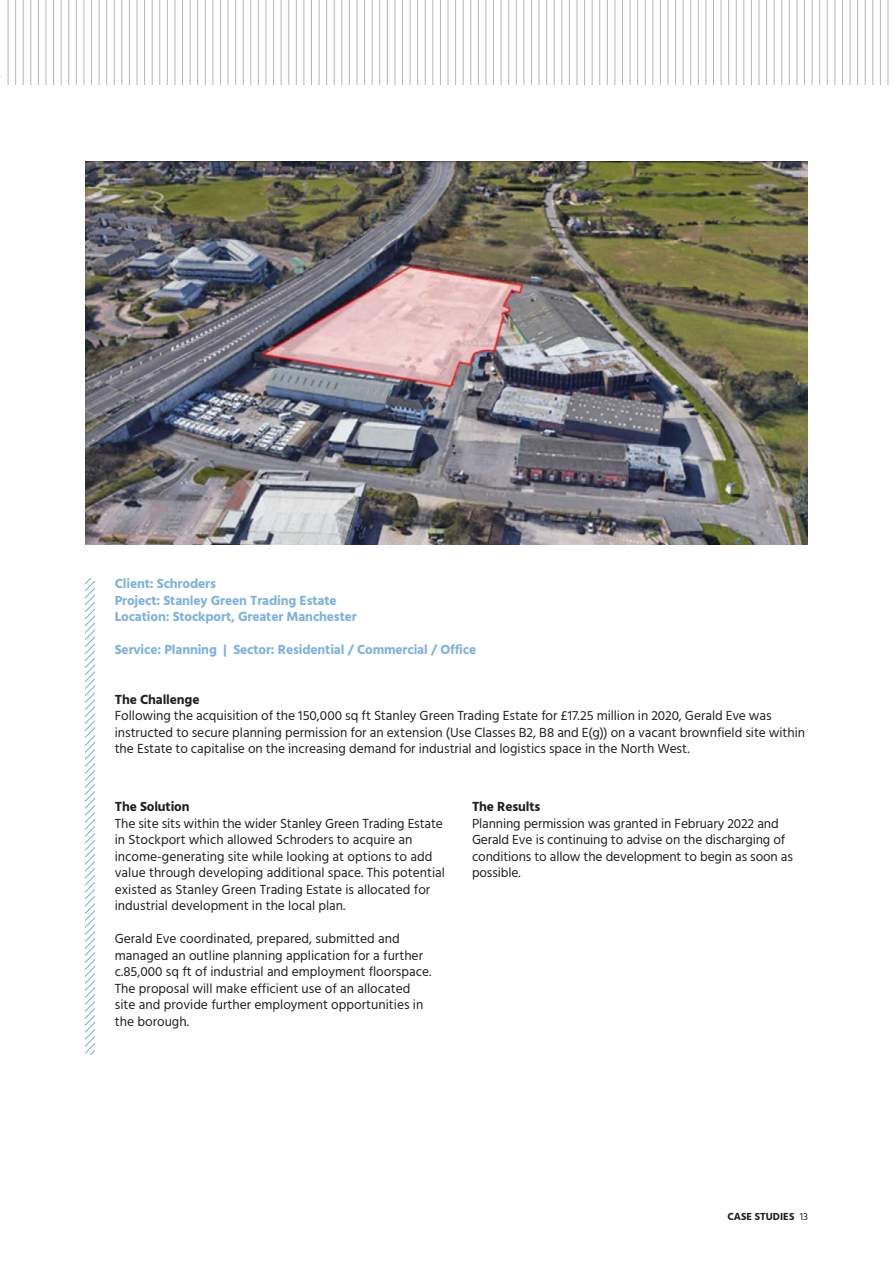
<style>
.page{position:relative;width:893px;height:1263px;background:#fff}
.page>*{position:absolute;margin:0;border:0;box-sizing:border-box;transform-origin:0 0}
.t1{font:13.5px/16.5px "Hind";color:#231f20}
.t2{font:700 13.5px "Hind";letter-spacing:-.01em;color:#7cb1df}
.t3{font:700 13.5px "Hind";letter-spacing:-.01em;color:#231f20}
.t4{font:700 10.5px "Hind";color:#231f20}
.s1{font-weight:400}
</style>
<div class="page">
<img style="left:85px;top:162px;width:723px;height:382px">
<svg style="left:85px;top:578px;width:10px;height:476px"></svg>
<svg style="left:0;top:0;width:8px;height:85px"></svg>
<hr style="left:8px;top:0;width:1px;height:85px;background:#b5b6ba">
<hr style="left:15px;top:0;width:1px;height:85px;background:#b5b6ba">
<hr style="left:23px;top:0;width:1px;height:85px;background:#b5b6ba">
<hr style="left:30px;top:0;width:1px;height:85px;background:#b5b6ba">
<hr style="left:38px;top:0;width:1px;height:85px;background:#b5b6ba">
<hr style="left:46px;top:0;width:1px;height:85px;background:#b5b6ba">
<hr style="left:53px;top:0;width:1px;height:85px;background:#b5b6ba">
<hr style="left:61px;top:0;width:1px;height:85px;background:#b5b6ba">
<hr style="left:68px;top:0;width:1px;height:85px;background:#b5b6ba">
<hr style="left:76px;top:0;width:1px;height:85px;background:#b5b6ba">
<hr style="left:84px;top:0;width:1px;height:85px;background:#b5b6ba">
<hr style="left:91px;top:0;width:1px;height:85px;background:#b5b6ba">
<hr style="left:99px;top:0;width:1px;height:85px;background:#b5b6ba">
<hr style="left:106px;top:0;width:1px;height:85px;background:#b5b6ba">
<hr style="left:114px;top:0;width:1px;height:85px;background:#b5b6ba">
<hr style="left:122px;top:0;width:1px;height:85px;background:#b5b6ba">
<hr style="left:129px;top:0;width:1px;height:85px;background:#b5b6ba">
<hr style="left:137px;top:0;width:1px;height:85px;background:#b5b6ba">
<hr style="left:144px;top:0;width:1px;height:85px;background:#b5b6ba">
<hr style="left:152px;top:0;width:1px;height:85px;background:#b5b6ba">
<hr style="left:159px;top:0;width:1px;height:85px;background:#b5b6ba">
<hr style="left:167px;top:0;width:1px;height:85px;background:#b5b6ba">
<hr style="left:175px;top:0;width:1px;height:85px;background:#b5b6ba">
<hr style="left:182px;top:0;width:1px;height:85px;background:#b5b6ba">
<hr style="left:190px;top:0;width:1px;height:85px;background:#b5b6ba">
<hr style="left:197px;top:0;width:1px;height:85px;background:#b5b6ba">
<hr style="left:205px;top:0;width:1px;height:85px;background:#b5b6ba">
<hr style="left:213px;top:0;width:1px;height:85px;background:#b5b6ba">
<hr style="left:220px;top:0;width:1px;height:85px;background:#b5b6ba">
<hr style="left:228px;top:0;width:1px;height:85px;background:#b5b6ba">
<hr style="left:235px;top:0;width:1px;height:85px;background:#b5b6ba">
<hr style="left:243px;top:0;width:1px;height:85px;background:#b5b6ba">
<hr style="left:250px;top:0;width:1px;height:85px;background:#b5b6ba">
<hr style="left:258px;top:0;width:1px;height:85px;background:#b5b6ba">
<hr style="left:266px;top:0;width:1px;height:85px;background:#b5b6ba">
<hr style="left:273px;top:0;width:1px;height:85px;background:#b5b6ba">
<hr style="left:281px;top:0;width:1px;height:85px;background:#b5b6ba">
<hr style="left:288px;top:0;width:1px;height:85px;background:#b5b6ba">
<hr style="left:296px;top:0;width:1px;height:85px;background:#b5b6ba">
<hr style="left:304px;top:0;width:1px;height:85px;background:#b5b6ba">
<hr style="left:311px;top:0;width:1px;height:85px;background:#b5b6ba">
<hr style="left:319px;top:0;width:1px;height:85px;background:#b5b6ba">
<hr style="left:326px;top:0;width:1px;height:85px;background:#b5b6ba">
<hr style="left:334px;top:0;width:1px;height:85px;background:#b5b6ba">
<hr style="left:341px;top:0;width:1px;height:85px;background:#b5b6ba">
<hr style="left:349px;top:0;width:1px;height:85px;background:#b5b6ba">
<hr style="left:357px;top:0;width:1px;height:85px;background:#b5b6ba">
<hr style="left:364px;top:0;width:1px;height:85px;background:#b5b6ba">
<hr style="left:372px;top:0;width:1px;height:85px;background:#b5b6ba">
<hr style="left:379px;top:0;width:1px;height:85px;background:#b5b6ba">
<hr style="left:387px;top:0;width:1px;height:85px;background:#b5b6ba">
<hr style="left:395px;top:0;width:1px;height:85px;background:#b5b6ba">
<hr style="left:402px;top:0;width:1px;height:85px;background:#b5b6ba">
<hr style="left:410px;top:0;width:1px;height:85px;background:#b5b6ba">
<hr style="left:417px;top:0;width:1px;height:85px;background:#b5b6ba">
<hr style="left:425px;top:0;width:1px;height:85px;background:#b5b6ba">
<hr style="left:432px;top:0;width:1px;height:85px;background:#b5b6ba">
<hr style="left:440px;top:0;width:1px;height:85px;background:#b5b6ba">
<hr style="left:448px;top:0;width:1px;height:85px;background:#b5b6ba">
<hr style="left:455px;top:0;width:1px;height:85px;background:#b5b6ba">
<hr style="left:463px;top:0;width:1px;height:85px;background:#b5b6ba">
<hr style="left:470px;top:0;width:1px;height:85px;background:#b5b6ba">
<hr style="left:478px;top:0;width:1px;height:85px;background:#b5b6ba">
<hr style="left:486px;top:0;width:1px;height:85px;background:#b5b6ba">
<hr style="left:493px;top:0;width:1px;height:85px;background:#b5b6ba">
<hr style="left:501px;top:0;width:1px;height:85px;background:#b5b6ba">
<hr style="left:508px;top:0;width:1px;height:85px;background:#b5b6ba">
<hr style="left:516px;top:0;width:1px;height:85px;background:#b5b6ba">
<hr style="left:523px;top:0;width:1px;height:85px;background:#b5b6ba">
<hr style="left:531px;top:0;width:1px;height:85px;background:#b5b6ba">
<hr style="left:539px;top:0;width:1px;height:85px;background:#b5b6ba">
<hr style="left:546px;top:0;width:1px;height:85px;background:#b5b6ba">
<hr style="left:554px;top:0;width:1px;height:85px;background:#b5b6ba">
<hr style="left:561px;top:0;width:1px;height:85px;background:#b5b6ba">
<hr style="left:569px;top:0;width:1px;height:85px;background:#b5b6ba">
<hr style="left:577px;top:0;width:1px;height:85px;background:#b5b6ba">
<hr style="left:584px;top:0;width:1px;height:85px;background:#b5b6ba">
<hr style="left:592px;top:0;width:1px;height:85px;background:#b5b6ba">
<hr style="left:599px;top:0;width:1px;height:85px;background:#b5b6ba">
<hr style="left:607px;top:0;width:1px;height:85px;background:#b5b6ba">
<hr style="left:615px;top:0;width:1px;height:85px;background:#b5b6ba">
<hr style="left:622px;top:0;width:1px;height:85px;background:#b5b6ba">
<hr style="left:630px;top:0;width:1px;height:85px;background:#b5b6ba">
<hr style="left:637px;top:0;width:1px;height:85px;background:#b5b6ba">
<hr style="left:645px;top:0;width:1px;height:85px;background:#b5b6ba">
<hr style="left:652px;top:0;width:1px;height:85px;background:#b5b6ba">
<hr style="left:660px;top:0;width:1px;height:85px;background:#b5b6ba">
<hr style="left:668px;top:0;width:1px;height:85px;background:#b5b6ba">
<hr style="left:675px;top:0;width:1px;height:85px;background:#b5b6ba">
<hr style="left:683px;top:0;width:1px;height:85px;background:#b5b6ba">
<hr style="left:690px;top:0;width:1px;height:85px;background:#b5b6ba">
<hr style="left:698px;top:0;width:1px;height:85px;background:#b5b6ba">
<hr style="left:706px;top:0;width:1px;height:85px;background:#b5b6ba">
<hr style="left:713px;top:0;width:1px;height:85px;background:#b5b6ba">
<hr style="left:721px;top:0;width:1px;height:85px;background:#b5b6ba">
<hr style="left:728px;top:0;width:1px;height:85px;background:#b5b6ba">
<hr style="left:736px;top:0;width:1px;height:85px;background:#b5b6ba">
<hr style="left:743px;top:0;width:1px;height:85px;background:#b5b6ba">
<hr style="left:751px;top:0;width:1px;height:85px;background:#b5b6ba">
<hr style="left:759px;top:0;width:1px;height:85px;background:#b5b6ba">
<hr style="left:766px;top:0;width:1px;height:85px;background:#b5b6ba">
<hr style="left:774px;top:0;width:1px;height:85px;background:#b5b6ba">
<hr style="left:781px;top:0;width:1px;height:85px;background:#b5b6ba">
<hr style="left:789px;top:0;width:1px;height:85px;background:#b5b6ba">
<hr style="left:797px;top:0;width:1px;height:85px;background:#b5b6ba">
<hr style="left:804px;top:0;width:1px;height:85px;background:#b5b6ba">
<hr style="left:812px;top:0;width:1px;height:85px;background:#b5b6ba">
<hr style="left:819px;top:0;width:1px;height:85px;background:#b5b6ba">
<hr style="left:827px;top:0;width:1px;height:85px;background:#b5b6ba">
<hr style="left:834px;top:0;width:1px;height:85px;background:#b5b6ba">
<hr style="left:842px;top:0;width:1px;height:85px;background:#b5b6ba">
<hr style="left:850px;top:0;width:1px;height:85px;background:#b5b6ba">
<hr style="left:857px;top:0;width:1px;height:85px;background:#b5b6ba">
<hr style="left:865px;top:0;width:1px;height:85px;background:#b5b6ba">
<hr style="left:872px;top:0;width:1px;height:85px;background:#b5b6ba">
<hr style="left:880px;top:0;width:1px;height:85px;background:#b5b6ba">
<hr style="left:888px;top:0;width:1px;height:85px;background:#b5b6ba">
<hr style="left:892px;top:0;width:1px;height:85px;background:#b5b6ba">
<p class="t2" style="left:115px;top:576px;width:103px">Client: Schroders</p>
<p class="t2" style="left:115px;top:592px;width:223px">Project: Stanley Green Trading Estate</p>
<p class="t2" style="left:115px;top:609px;width:244px">Location: Stockport, Greater Manchester</p>
<p class="t2" style="left:115px;top:642px;width:363px">Service: Planning | Sector: Residential / Commercial / Office</p>
<p class="t3" style="left:115px;top:691px;width:86px">The Challenge</p>
<p class="t1" style="left:115px;top:708px;width:692px">Following the acquisition of the 150,000 sq ft Stanley Green Trading Estate for £17.25 million in 2020, Gerald Eve was instructed to secure planning permission for an extension (Use Classes B2, B8 and E(g)) on a vacant brownfield site within the Estate to capitalise on the increasing demand for industrial and logistics space in the North West.</p>
<p class="t3" style="left:115px;top:799px;width:76px">The Solution</p>
<p class="t1" style="left:115px;top:816px;width:332px">The site sits within the wider Stanley Green Trading Estate in Stockport which allowed Schroders to acquire an income-generating site while looking at options to add value through developing additional space. This potential existed as Stanley Green Trading Estate is allocated for industrial development in the local plan.</p>
<p class="t1" style="left:115px;top:931px;width:318px">Gerald Eve coordinated, prepared, submitted and managed an outline planning application for a further c.85,000 sq ft of industrial and employment floorspace.</p>
<p class="t1" style="left:115px;top:981px;width:297px">The proposal will make efficient use of an allocated</p>
<p class="t1" style="left:115px;top:997px;width:310px">site and provide further employment opportunities in</p>
<p class="t1" style="left:115px;top:1014px;width:76px">the borough.</p>
<p class="t3" style="left:472px;top:799px;width:70px">The Results</p>
<p class="t1" style="left:472px;top:816px;width:322px">Planning permission was granted in February 2022 and Gerald Eve is continuing to advise on the discharging of conditions to allow the development to begin as soon as possible.</p>
<p class="t4" style="left:727px;top:1211px;width:82px">CASE STUDIES <span class="s1">13</span></p>
</div>
